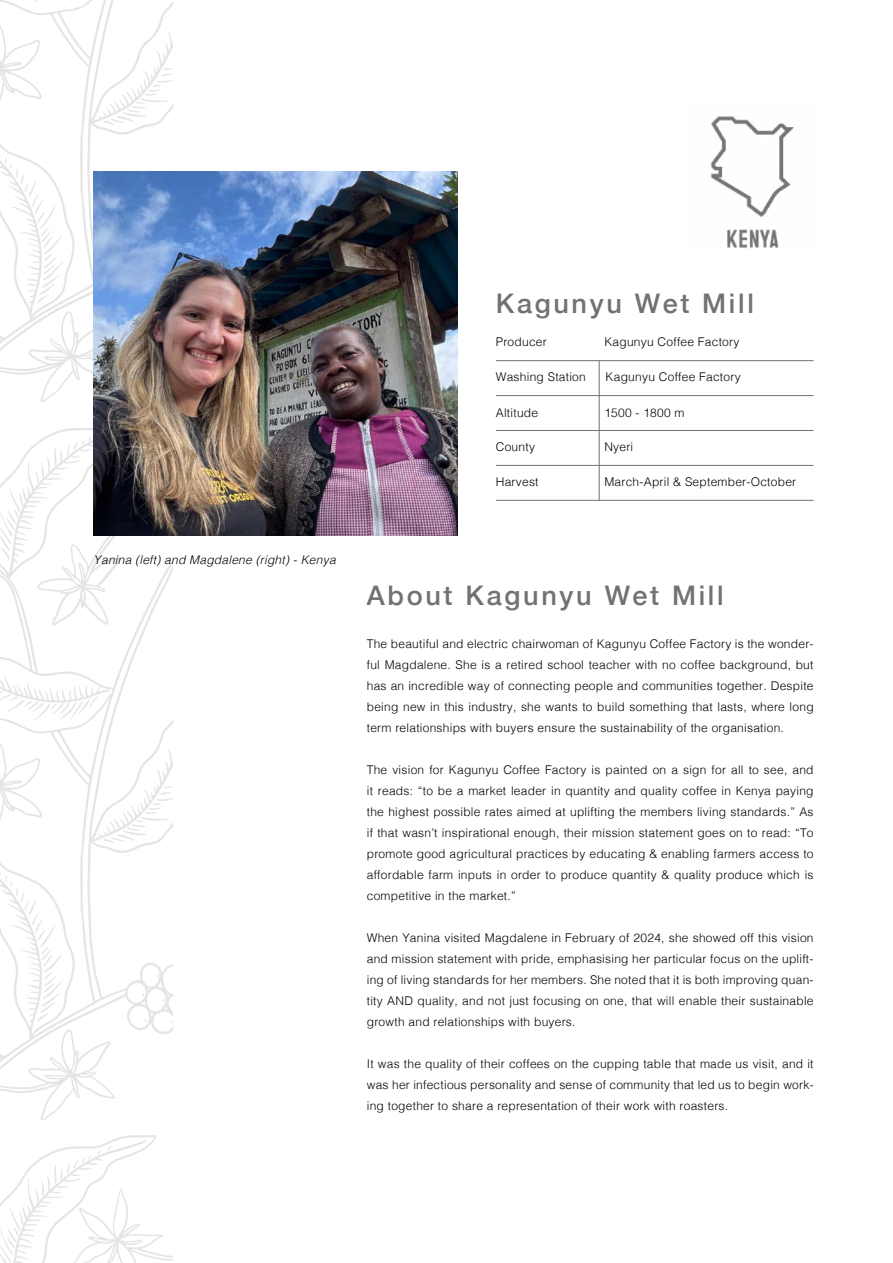
<style>
.page{position:relative;width:893px;height:1263px;background:#fff}
.page>*{position:absolute;margin:0;border:0;box-sizing:border-box;transform-origin:0 0}
.t1{font:500 27px "Helvetica Neue";letter-spacing:.1em;color:#727273}
.t2{font:300 12px/21px "Helvetica";letter-spacing:.02em;color:#000;text-align:justify}
.t3{font:italic 300 12px "Helvetica";letter-spacing:.02em;color:#000}
</style>
<div class="page">
<svg style="left:0;top:0;width:173px;height:350px"></svg>
<svg style="left:0;top:350px;width:173px;height:913px"></svg>
<svg style="left:0;top:461px;width:61px;height:758px"></svg>
<svg style="left:0;top:740px;width:42px;height:93px"></svg>
<svg style="left:0;top:22px;width:42px;height:93px"></svg>
<svg style="left:104px;top:68px;width:69px;height:57px"></svg>
<svg style="left:104px;top:786px;width:69px;height:57px"></svg>
<svg style="left:0;top:691px;width:98px;height:30px"></svg>
<svg style="left:0;top:1206px;width:20px;height:57px"></svg>
<svg style="left:36px;top:1145px;width:137px;height:118px"></svg>
<svg style="left:0;top:489px;width:20px;height:71px"></svg>
<svg style="left:36px;top:427px;width:137px;height:199px"></svg>
<svg style="left:33px;top:0;width:17px;height:2px"></svg>
<svg style="left:60px;top:0;width:23px;height:2px"></svg>
<svg style="left:0;top:870px;width:63px;height:151px"></svg>
<svg style="left:0;top:152px;width:63px;height:151px"></svg>
<img style="left:94px;top:171px;width:364px;height:365px">
<img style="left:711px;top:116px;width:83px;height:133px">
<hr style="left:599px;top:361px;width:1px;height:140px;background:#727273">
<hr style="left:496px;top:360px;width:318px;height:1px;background:#727273">
<hr style="left:496px;top:430px;width:318px;height:1px;background:#727273">
<hr style="left:496px;top:395px;width:318px;height:1px;background:#727273">
<hr style="left:496px;top:465px;width:318px;height:1px;background:#727273">
<hr style="left:496px;top:500px;width:318px;height:1px;background:#727273">
<p class="t3" style="left:94px;top:549px;width:244px">Yanina (left) and Magdalene (right) - Kenya</p>
<h1 class="t1" style="left:496px;top:281px;width:260px">Kagunyu Wet Mill</h1>
<p class="t2" style="left:496px;top:330px;width:53px">Producer</p>
<p class="t2" style="left:496px;top:365px;width:92px">Washing Station</p>
<p class="t2" style="left:606px;top:365px;width:137px">Kagunyu Coffee Factory</p>
<p class="t2" style="left:604px;top:330px;width:137px">Kagunyu Coffee Factory</p>
<p class="t2" style="left:496px;top:401px;width:44px">Altitude</p>
<p class="t2" style="left:604px;top:401px;width:82px">1500 - 1800 m</p>
<p class="t2" style="left:496px;top:436px;width:41px">County</p>
<p class="t2" style="left:604px;top:436px;width:30px">Nyeri</p>
<p class="t2" style="left:496px;top:470px;width:44px">Harvest</p>
<p class="t2" style="left:604px;top:470px;width:193px">March-April &amp; September-October</p>
<h1 class="t1" style="left:367px;top:574px;width:358px">About Kagunyu Wet Mill</h1>
<p class="t2" style="left:367px;top:633px;width:448px">The beautiful and electric chairwoman of Kagunyu Coffee Factory is the wonder&shy;ful Magdalene. She is a retired school teacher with no coffee background, but has an incredible way of connecting people and communities together. Despite being new in this industry, she wants to build something that lasts, where long term relationships with buyers ensure the sustainability of the organisation.</p>
<p class="t2" style="left:367px;top:759px;width:448px">The vision for Kagunyu Coffee Factory is painted on a sign for all to see, and it reads: “to be a market leader in quantity and quality coffee in Kenya paying the highest possible rates aimed at uplifting the members living standards.” As if that wasn’t inspirational enough, their mission statement goes on to read: “To promote good agricultural practices by educating &amp; enabling farmers access to affordable farm inputs in order to produce quantity &amp; quality produce which is competitive in the market.”</p>
<p class="t2" style="left:367px;top:927px;width:448px">When Yanina visited Magdalene in February of 2024, she showed off this vision and mission statement with pride, emphasising her particular focus on the uplift&shy;ing of living standards for her members. She noted that it is both improving quan&shy;tity AND quality, and not just focusing on one, that will enable their sustainable growth and relationships with buyers.</p>
<p class="t2" style="left:367px;top:1053px;width:448px">It was the quality of their coffees on the cupping table that made us visit, and it was her infectious personality and sense of community that led us to begin work&shy;ing together to share a representation of their work with roasters.</p>
</div>
